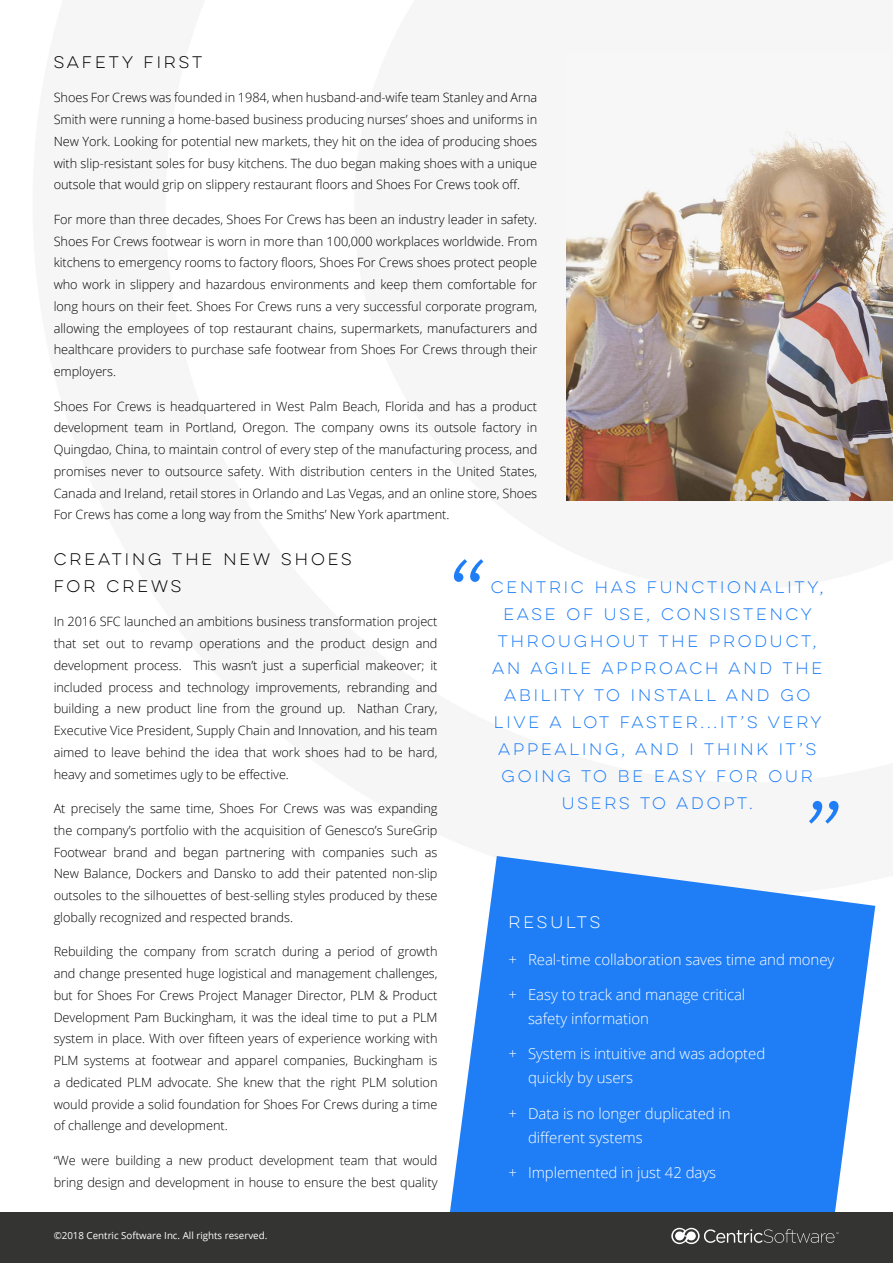
<style>
.page{position:relative;width:893px;height:1263px;background:#fff}
.page>*{position:absolute;margin:0;border:0;box-sizing:border-box;transform-origin:0 0}
.t1{font:90px "Lulo Clean One";color:#1f7ef6}
.t2{font:300 15px/24px "Open Sans";letter-spacing:-.005em;color:#fff}
.t3{font:15px/27px "Lulo Clean One";letter-spacing:-.01em;color:#1f7ef6;text-align:center}
.t4{font:15px/27px "Lulo Clean One";color:#000}
.t5{font:15px "Lulo Clean One";color:#fff}
.t6{font:300 12.75px/21.8px "Open Sans";letter-spacing:-.005em;color:#000;text-align:justify}
.t7{font:9.75px "Open Sans";color:#fff}
</style>
<div class="page">
<svg style="left:450px;top:856px;width:425px;height:356px;fill:#1f7ef6"></svg>
<div style="left:0;top:1212px;width:893px;height:51px;background:#343433"></div>
<img style="left:567px;top:131px;width:326px;height:370px">
<svg style="left:671px;top:1228px;width:167px;height:16px"></svg>
<p class="t4" style="left:54px;top:48px;width:153px">SAFETY FIRST</p>
<p class="t6" style="left:54px;top:86px;width:485px">Shoes For Crews was founded in 1984, when husband-and-wife team Stanley and Arna Smith were running a home-based business producing nurses’ shoes and uniforms in New York. Looking for potential new markets, they hit on the idea of producing shoes with slip-resistant soles for busy kitchens. The duo began making shoes with a unique outsole that would grip on slippery restaurant floors and Shoes For Crews took off.</p>
<p class="t6" style="left:54px;top:208px;width:485px">For more than three decades, Shoes For Crews has been an industry leader in safety.<br>Shoes For Crews footwear is worn in more than 100,000 workplaces worldwide. From kitchens to emergency rooms to factory floors, Shoes For Crews shoes protect people who work in slippery and hazardous environments and keep them comfortable for long hours on their feet. Shoes For Crews runs a very successful corporate program, allowing the employees of top restaurant chains, supermarkets, manufacturers and healthcare providers to purchase safe footwear from Shoes For Crews through their employers.</p>
<p class="t6" style="left:54px;top:395px;width:485px">Shoes For Crews is headquartered in West Palm Beach, Florida and has a product development team in Portland, Oregon. The company owns its outsole factory in Quingdao, China, to maintain control of every step of the manufacturing process, and promises never to outsource safety. With distribution centers in the United States, Canada and Ireland, retail stores in Orlando and Las Vegas, and an online store, Shoes For Crews has come a long way from the Smiths’ New York apartment.</p>
<p class="t4" style="left:54px;top:546px;width:303px">CREATING THE NEW SHOES<br>FOR CREWS</p>
<p class="t6" style="left:54px;top:610px;width:385px">In 2016 SFC launched an ambitions business transformation project that set out to revamp operations and the product design and development process. This wasn’t just a superficial makeover; it included process and technology improvements, rebranding and building a new product line from the ground up. Nathan Crary, Executive Vice President, Supply Chain and Innovation, and his team aimed to leave behind the idea that work shoes had to be hard, heavy and sometimes ugly to be effective.</p>
<p class="t6" style="left:54px;top:797px;width:385px">At precisely the same time, Shoes For Crews was was expanding the company’s portfolio with the acquisition of Genesco’s SureGrip Footwear brand and began partnering with companies such as New Balance, Dockers and Dansko to add their patented non-slip outsoles to the silhouettes of best-selling styles produced by these globally recognized and respected brands.</p>
<p class="t6" style="left:54px;top:940px;width:385px">Rebuilding the company from scratch during a period of growth and change presented huge logistical and management challenges, but for Shoes For Crews Project Manager Director, PLM &amp; Product Development Pam Buckingham, it was the ideal time to put a PLM system in place. With over fifteen years of experience working with PLM systems at footwear and apparel companies, Buckingham is a dedicated PLM advocate. She knew that the right PLM solution would provide a solid foundation for Shoes For Crews during a time of challenge and development.</p>
<p class="t6" style="left:54px;top:1149px;width:385px">“We were building a new product development team that would bring design and development in house to ensure the best quality</p>
<h1 class="t1" style="left:448px;top:534px;width:61px">“</h1>
<p class="t3" style="left:491px;top:574px;width:337px">CENTRIC HAS FUNCTIONALITY,<br>EASE OF USE, CONSISTENCY<br>THROUGHOUT THE PRODUCT,<br>AN AGILE APPROACH AND THE<br>ABILITY TO INSTALL AND GO<br>LIVE A LOT FASTER...IT’S VERY<br>APPEALING, AND I THINK IT’S<br>GOING TO BE EASY FOR OUR<br>USERS TO ADOPT.</p>
<h1 class="t1" style="left:845px;top:848px;width:61px;rotate:-180deg">“</h1>
<p class="t5" style="left:509px;top:912px;width:96px">RESULTS</p>
<p class="t2" style="left:509px;top:947px;width:327px">+ Real-time collaboration saves time and money</p>
<p class="t2" style="left:528px;top:982px;width:219px;text-indent:-20px">+ Easy to track and manage critical safety information</p>
<p class="t2" style="left:528px;top:1042px;width:239px;text-indent:-20px">+ System is intuitive and was adopted quickly by users</p>
<p class="t2" style="left:528px;top:1101px;width:204px;text-indent:-20px">+ Data is no longer duplicated in different systems</p>
<p class="t2" style="left:509px;top:1160px;width:209px">+ Implemented in just 42 days</p>
<p class="t7" style="left:54px;top:1229px;width:215px">©2018 Centric Software Inc. All rights reserved.</p>
</div>
